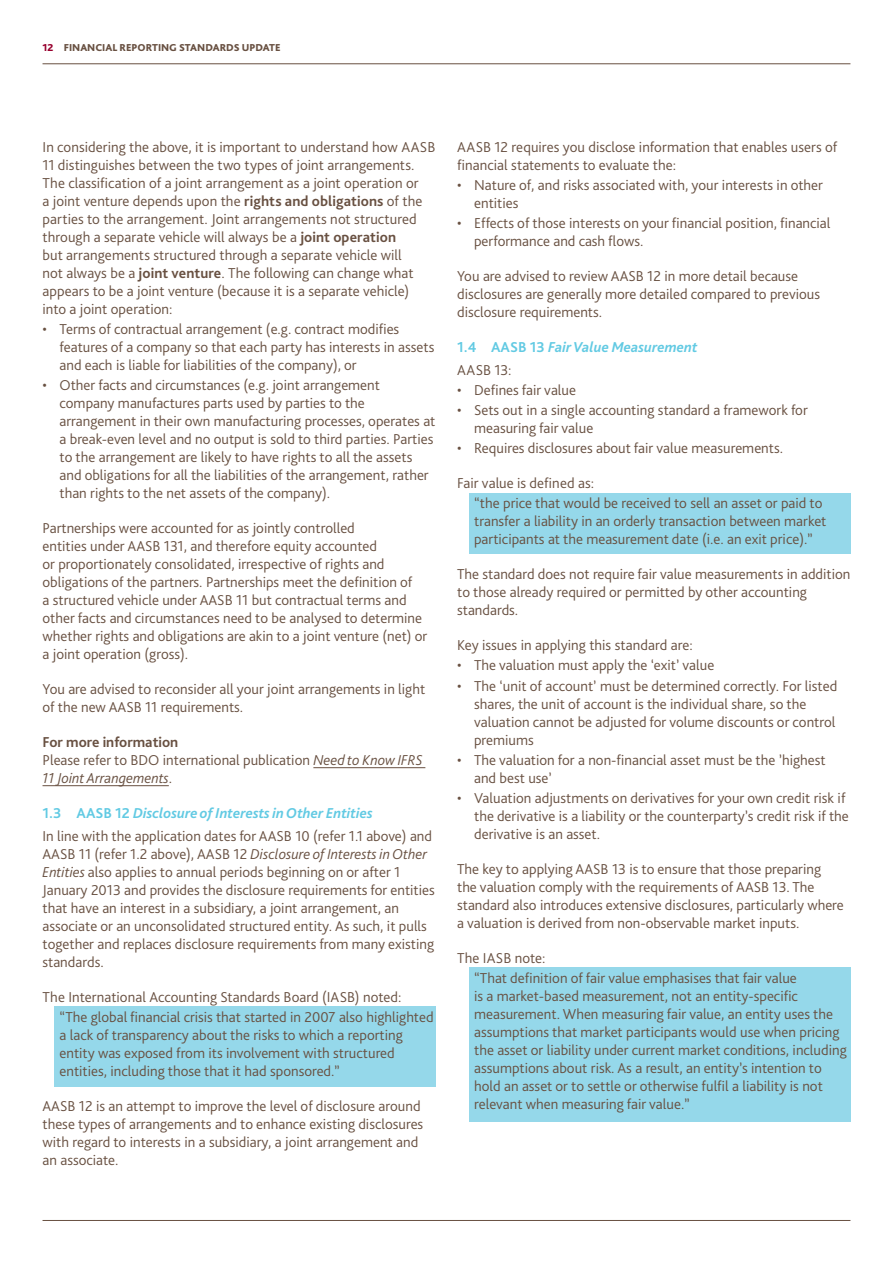
<style>
.page{position:relative;width:893px;height:1263px;background:#fff}
.page>*{position:absolute;margin:0;border:0;box-sizing:border-box;transform-origin:0 0}
.t1{font:300 15px/18px "Bliss Pro";color:#685041}
.t2{font:italic 700 15px/22.2px "Bliss Pro";color:#62cae3}
.t3{font:800 10.5px "Bliss Pro";color:#685041}
.s1{color:#98002e}
.s2{font-weight:700}
.s3{font-style:italic}
.s4{font-weight:700;color:#62cae3}
.s5{font-weight:700;font-style:italic;color:#62cae3}
.s6{font-style:normal}
.s7{font-weight:300;font-style:normal;color:#685041}
</style>
<div class="page">
<div style="left:469px;top:493px;width:381px;height:60px;background:#95d8ea"></div>
<div style="left:469px;top:967px;width:381px;height:155px;background:#95d8ea"></div>
<div style="left:55px;top:1006px;width:381px;height:80px;background:#95d8ea"></div>
<hr style="left:313px;top:767px;width:112px;height:1px;background:#685041">
<hr style="left:43px;top:785px;width:126px;height:1px;background:#685041">
<hr style="left:43px;top:63px;width:807px;height:1px;background:#685041">
<hr style="left:43px;top:1220px;width:807px;height:1px;background:#685041">
<p class="t3" style="left:43px;top:40px;width:240px"><span class="s1">12</span> FINANCIAL REPORTING STANDARDS UPDATE</p>
<p class="t1" style="left:43px;top:138px;width:394px">In considering the above, it is important to understand how AASB 11 distinguishes between the two types of joint arrangements.<br>The classification of a joint arrangement as a joint operation or<br>a joint venture depends upon the <span class="s2">rights and obligations</span> of the parties to the arrangement. Joint arrangements not structured through a separate vehicle will always be a <span class="s2">joint operation<br></span>but arrangements structured through a separate vehicle will<br>not always be a <span class="s2">joint venture</span>. The following can change what appears to be a joint venture (because it is a separate vehicle) into a joint operation:</p>
<p class="t1" style="left:60px;top:320px;width:376px;text-indent:-17px">• Terms of contractual arrangement (e.g. contract modifies features of a company so that each party has interests in assets and each is liable for liabilities of the company), or</p>
<p class="t1" style="left:60px;top:376px;width:377px;text-indent:-17px">• Other facts and circumstances (e.g. joint arrangement company manufactures parts used by parties to the arrangement in their own manufacturing processes, operates at a break-even level and no output is sold to third parties. Parties to the arrangement are likely to have rights to all the assets and obligations for all the liabilities of the arrangement, rather than rights to the net assets of the company).</p>
<p class="t1" style="left:43px;top:519px;width:386px">Partnerships were accounted for as jointly controlled<br>entities under AASB 131, and therefore equity accounted<br>or proportionately consolidated, irrespective of rights and obligations of the partners. Partnerships meet the definition of<br>a structured vehicle under AASB 11 but contractual terms and other facts and circumstances need to be analysed to determine whether rights and obligations are akin to a joint venture (net) or a joint operation (gross).</p>
<p class="t1" style="left:43px;top:680px;width:384px">You are advised to reconsider all your joint arrangements in light of the new AASB 11 requirements.</p>
<p class="t1" style="left:43px;top:733px;width:382px"><span class="s2">For more information<br></span>Please refer to BDO international publication <span class="s3">Need to Know IFRS<br>11 Joint Arrangements</span>.</p>
<p class="t1" style="left:43px;top:802px;width:391px;line-height:22.2px"><span class="s4">1.3 AASB 12</span> <span class="s5">Disclosure of Interests in Other Entities<br></span>In line with the application dates for AASB 10 (refer 1.1 above) and</p>
<p class="t1" style="left:43px;top:844px;width:394px">AASB 11 (refer 1.2 above), AASB 12 <span class="s3">Disclosure of Interests in Other Entities</span> also applies to annual periods beginning on or after 1<br>January 2013 and provides the disclosure requirements for entities that have an interest in a subsidiary, a joint arrangement, an associate or an unconsolidated structured entity. As such, it pulls together and replaces disclosure requirements from many existing standards.</p>
<p class="t1" style="left:60px;top:986px;width:376px;line-height:20.1px;text-indent:-17px">The International Accounting Standards Board (IASB) noted:<br>“The global financial crisis that started in 2007 also highlighted</p>
<p class="t1" style="left:60px;top:1025px;width:345px">a lack of transparency about the risks to which a reporting entity was exposed from its involvement with structured entities, including those that it had sponsored.”</p>
<p class="t1" style="left:43px;top:1096px;width:382px">AASB 12 is an attempt to improve the level of disclosure around these types of arrangements and to enhance existing disclosures with regard to interests in a subsidiary, a joint arrangement and an associate.</p>
<p class="t1" style="left:457px;top:138px;width:382px">AASB 12 requires you disclose information that enables users of financial statements to evaluate the:</p>
<p class="t1" style="left:474px;top:176px;width:350px;text-indent:-17px">• Nature of, and risks associated with, your interests in other entities</p>
<p class="t1" style="left:474px;top:214px;width:358px;text-indent:-17px">• Effects of those interests on your financial position, financial performance and cash flows.</p>
<p class="t1" style="left:457px;top:267px;width:365px">You are advised to review AASB 12 in more detail because disclosures are generally more detailed compared to previous disclosure requirements.</p>
<p class="t2" style="left:457px;top:336px;width:242px"><span class="s6">1.4 AASB 13</span> Fair Value Measurement<br><span class="s7">AASB 13:</span></p>
<p class="t1" style="left:457px;top:380px;width:120px">• Defines fair value</p>
<p class="t1" style="left:474px;top:401px;width:335px;text-indent:-17px">• Sets out in a single accounting standard a framework for measuring fair value</p>
<p class="t1" style="left:457px;top:439px;width:327px">• Requires disclosures about fair value measurements.</p>
<p class="t1" style="left:474px;top:473px;width:350px;line-height:20.1px;text-indent:-17px">Fair value is defined as:<br>“the price that would be received to sell an asset or paid to</p>
<p class="t1" style="left:474px;top:512px;width:354px">transfer a liability in an orderly transaction between market participants at the measurement date (i.e. an exit price).”</p>
<p class="t1" style="left:457px;top:565px;width:395px">The standard does not require fair value measurements in addition to those already required or permitted by other accounting standards.</p>
<p class="t1" style="left:457px;top:636px;width:237px">Key issues in applying this standard are:</p>
<p class="t1" style="left:457px;top:656px;width:259px">• The valuation must apply the ‘exit’ value</p>
<p class="t1" style="left:474px;top:676px;width:365px;text-indent:-17px">• The ‘unit of account’ must be determined correctly. For listed shares, the unit of account is the individual share, so the valuation cannot be adjusted for volume discounts or control premiums</p>
<p class="t1" style="left:474px;top:750px;width:353px;text-indent:-17px">• The valuation for a non-financial asset must be the ’highest and best use’</p>
<p class="t1" style="left:474px;top:788px;width:376px;text-indent:-17px">• Valuation adjustments on derivatives for your own credit risk if the derivative is a liability or the counterparty’s credit risk if the derivative is an asset.</p>
<p class="t1" style="left:457px;top:859px;width:388px">The key to applying AASB 13 is to ensure that those preparing the valuation comply with the requirements of AASB 13. The standard also introduces extensive disclosures, particularly where a valuation is derived from non-observable market inputs.</p>
<p class="t1" style="left:474px;top:947px;width:324px;line-height:20.1px;text-indent:-17px">The IASB note:<br>“That definition of fair value emphasises that fair value</p>
<p class="t1" style="left:474px;top:986px;width:374px">is a market-based measurement, not an entity-specific measurement. When measuring fair value, an entity uses the assumptions that market participants would use when pricing the asset or liability under current market conditions, including assumptions about risk. As a result, an entity’s intention to hold an asset or to settle or otherwise fulfil a liability is not relevant when measuring fair value.”</p>
</div>
